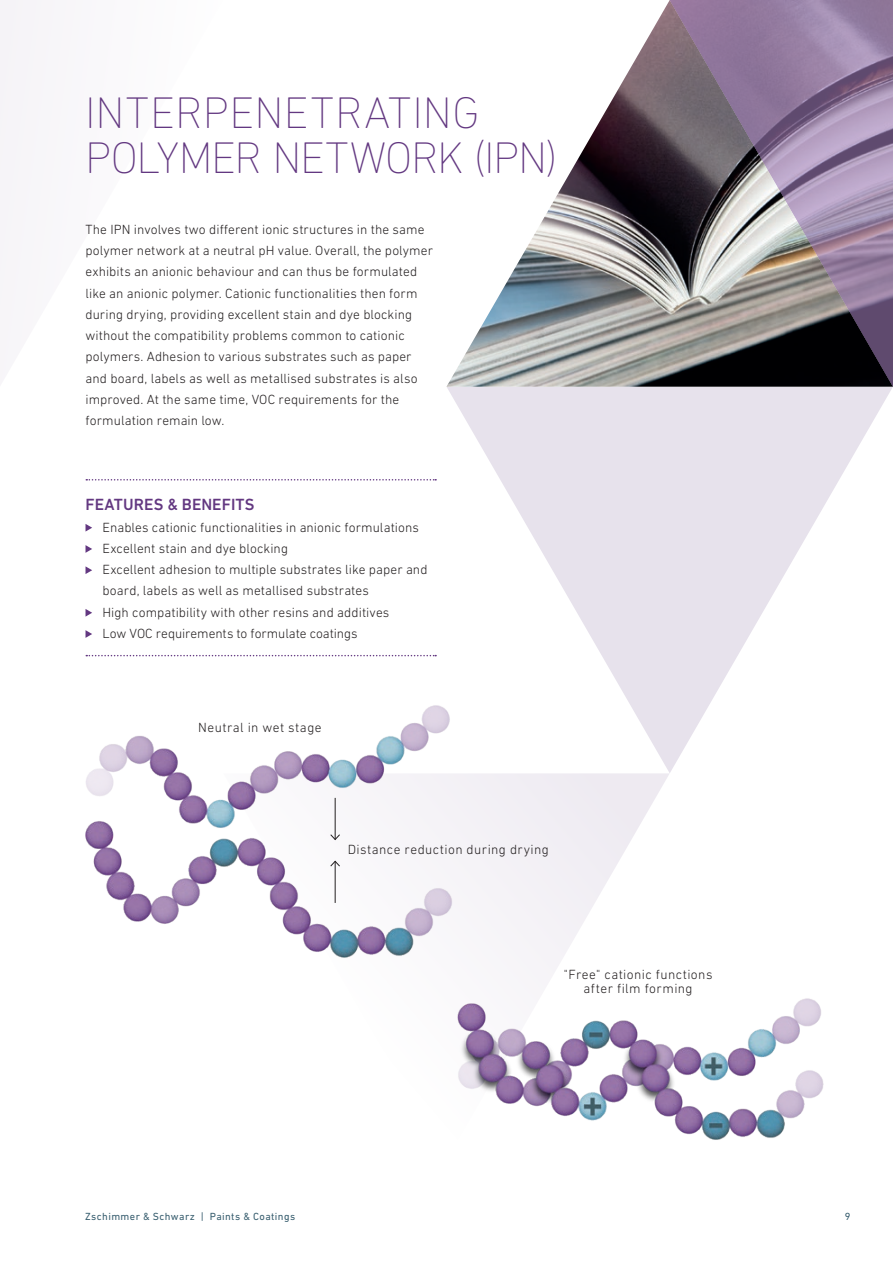
<style>
.page{position:relative;width:893px;height:1263px;background:#fff}
.page>*{position:absolute;margin:0;border:0;box-sizing:border-box;transform-origin:0 0}
.ZS_INNEN_HEAD{font:200 45px/45px "DIN Next LT Pro";color:#633881}
.ZS_Fließtext_Zwische{font:500 16.5px "DIN Next LT Pro";letter-spacing:.005em;color:#633881}
.ZS_FLIESSTEXT{font:300 13.5px/21.3px "DIN Next LT Pro";letter-spacing:.005em;color:#231f20}
.Produktfolder_Fließt{font:300 13.5px/21.3px "DIN Next LT Pro";letter-spacing:.005em;color:#231f20}
.ZS_INNEN_HEAD-2{font:300 13.5px/13.5px "DIN Next LT Pro";letter-spacing:.03em;color:#231f20;text-align:center}
.t1{font:10.5px "DIN Next LT Pro";letter-spacing:.04em;color:#375d6e}
</style>
<div class="page">
<svg style="left:447px;top:387px;width:446px;height:386px;fill:#e7e2ec"></svg>
<img style="left:446px;top:0;width:224px;height:387px">
<div style="left:0;top:0;width:37px;height:271px;background:#f6f4f8"></div>
<svg style="left:456px;top:773px;width:213px;height:215px;fill:#f5f3f7"></svg>
<svg style="left:670px;top:0;width:223px;height:387px;background:#827586"></svg>
<svg style="left:86px;top:479px;width:350px;height:1px"></svg>
<svg style="left:86px;top:655px;width:350px;height:1px"></svg>
<svg style="left:86px;top:524px;width:6px;height:7px"></svg>
<svg style="left:86px;top:545px;width:6px;height:8px"></svg>
<svg style="left:86px;top:566px;width:6px;height:8px"></svg>
<svg style="left:86px;top:609px;width:6px;height:8px"></svg>
<svg style="left:86px;top:630px;width:6px;height:8px"></svg>
<img style="left:86px;top:704px;width:370px;height:110px">
<img style="left:86px;top:814px;width:370px;height:144px">
<hr style="left:335px;top:798px;width:1px;height:41px;background:#231f20">
<svg style="left:330px;top:834px;width:10px;height:6px"></svg>
<hr style="left:335px;top:861px;width:1px;height:42px;background:#231f20">
<svg style="left:330px;top:861px;width:10px;height:6px"></svg>
<img style="left:457px;top:998px;width:367px;height:142px">
<p class="ZS_INNEN_HEAD" style="left:85px;top:89px;width:474px">INTERPENETRATING<br>POLYMER NETWORK (IPN)</p>
<p class="ZS_FLIESSTEXT" style="left:86px;top:218px;width:349px">The IPN involves two different ionic structures in the same polymer network at a neutral pH value. Overall, the polymer exhibits an anionic behaviour and can thus be formulated like an anionic polymer. Cationic functionalities then form during drying, providing excellent stain and dye blocking without the compatibility problems common to cationic polymers. Adhesion to various substrates such as paper and board, labels as well as metallised substrates is also improved. At the same time, VOC requirements for the formulation remain low.</p>
<p class="ZS_Fließtext_Zwische" style="left:86px;top:495px;width:170px">FEATURES &amp; BENEFITS</p>
<p class="Produktfolder_Fließt" style="left:103px;top:516px;width:318px">Enables cationic functionalities in anionic formulations</p>
<p class="Produktfolder_Fließt" style="left:103px;top:537px;width:187px">Excellent stain and dye blocking</p>
<p class="Produktfolder_Fließt" style="left:103px;top:559px;width:327px">Excellent adhesion to multiple substrates like paper and board, labels as well as metallised substrates</p>
<p class="Produktfolder_Fließt" style="left:103px;top:601px;width:288px">High compatibility with other resins and additives</p>
<p class="Produktfolder_Fließt" style="left:103px;top:622px;width:257px">Low VOC requirements to formulate coatings</p>
<p class="ZS_INNEN_HEAD-2" style="left:198px;top:721px;width:125px">Neutral in wet stage</p>
<p class="ZS_INNEN_HEAD-2" style="left:348px;top:842px;width:203px">Distance reduction during drying</p>
<p class="ZS_INNEN_HEAD-2" style="left:564px;top:967px;width:150px">"Free" cationic functions after film forming</p>
<p class="t1" style="left:85px;top:1210px;width:212px">Zschimmer &amp; Schwarz | Paints &amp; Coatings</p>
<p class="t1" style="left:845px;top:1210px;width:7px">9</p>
</div>
